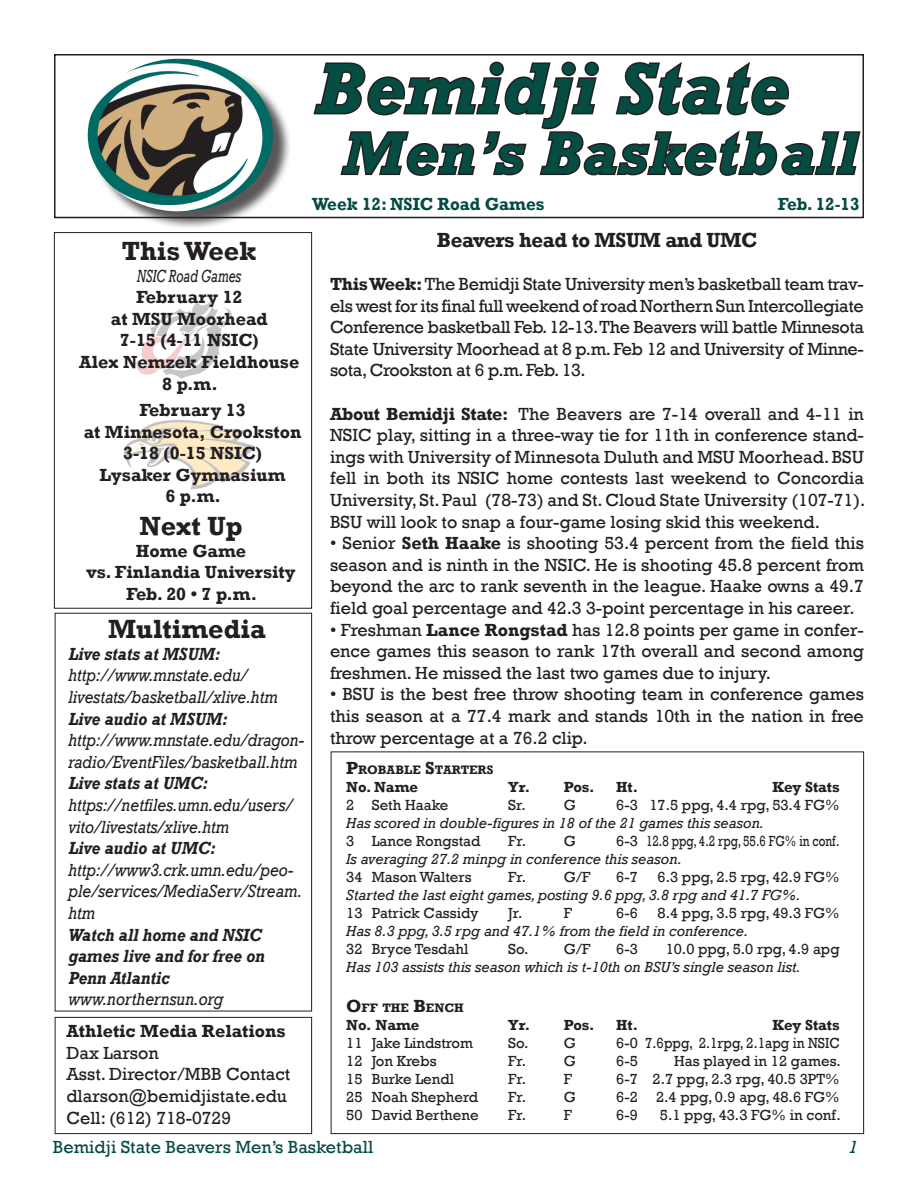
<style>
.page{position:relative;width:918px;height:1188px;background:#fff}
.page>*{position:absolute;margin:0;border:0;box-sizing:border-box;transform-origin:0 0}
.t1{font:italic 700 72px "Rockwell";letter-spacing:.02em;color:#054c43}
.t2{font:italic 700 60px "Rockwell";letter-spacing:.02em;color:#054c43}
.t3{font:700 27px "Rockwell";color:#231f20}
.t4{font:700 21px "Rockwell";letter-spacing:-.02em;color:#231f20}
.t5{font:18px/21.6px "Rockwell";color:#231f20;text-align:justify}
.t6{font:italic 18px/21.6px "Rockwell";color:#231f20;scale:.89 1}
.t7{font:700 18px "Rockwell";color:#231f20}
.t8{font:italic 700 18px/21.6px "Rockwell";color:#231f20;scale:.89 1}
.t9{font:18px "Rockwell";color:#054c43}
.t10{font:700 18px "Rockwell";color:#054c43;scale:.95 1}
.t11{font:italic 18px "Rockwell";color:#231f20;scale:.71 1}
.t12{font:italic 18px "Rockwell";color:#054c43}
.t13{font:15px "Rockwell";color:#231f20}
.t14{font:italic 15px "Rockwell";color:#231f20}
.t15{font:700 15px "Rockwell";color:#231f20}
.t16{font:700 12.6px "Rockwell";color:#231f20}
.s1{font-weight:700}
.s2{font-size:18px}
.s3{font-style:inherit}
</style>
<div class="page">
<svg style="left:313px;top:61px;width:548px;height:115px"></svg>
<div style="left:90px;top:61px;width:208px;height:175px;background:#231f20;opacity:.75"></div>
<img style="left:88px;top:59px;width:185px;height:153px">
<div style="left:54px;top:54px;width:810px;height:164px;border:2px solid #231f20"></div>
<div style="left:55px;top:1017px;width:257px;height:117px;border:1px solid #231f20"></div>
<div style="left:54px;top:232px;width:258px;height:377px;border:1px solid #231f20"></div>
<div style="left:55px;top:613px;width:257px;height:398px;border:1px solid #231f20"></div>
<img style="left:136px;top:300px;width:96px;height:79px">
<img style="left:124px;top:420px;width:131px;height:70px">
<p class="t1" style="left:315px;top:46px;width:475px">Bemidji State</p>
<p class="t2" style="left:342px;top:118px;width:516px">Men’s Basketball</p>
<p class="t10" style="left:312px;top:193px;width:246px">Week 12: NSIC Road Games</p>
<p class="t10" style="left:778px;top:193px;width:88px">Feb. 12-13</p>
<p class="t4" style="left:437px;top:227px;width:322px">Beavers head to MSUM and UMC</p>
<p class="t5" style="left:330px;top:273px;width:536px"><span class="s1">This Week:</span> The Bemidji State University men’s basketball team trav&shy;els west for its final full weekend of road Northern Sun Intercollegiate Conference basketball Feb. 12-13. The Beavers will battle Minnesota State University Moorhead at 8 p.m. Feb 12 and University of Minne&shy;sota, Crookston at 6 p.m. Feb. 13.</p>
<p class="t5" style="left:330px;top:403px;width:537px"><span class="s1">About Bemidji State:</span> The Beavers are 7-14 overall and 4-11 in NSIC play, sitting in a three-way tie for 11th in conference stand&shy;ings with University of Minnesota Duluth and MSU Moorhead. BSU fell in both its NSIC home contests last weekend to Concordia University, St. Paul (78-73) and St. Cloud State University (107-71).<br>BSU will look to snap a four-game losing skid this weekend.</p>
<p class="t5" style="left:330px;top:533px;width:535px">• Senior <span class="s1">Seth Haake</span> is shooting 53.4 percent from the field this season and is ninth in the NSIC. He is shooting 45.8 percent from beyond the arc to rank seventh in the league. Haake owns a 49.7 field goal percentage and 42.3 3-point percentage in his career.</p>
<p class="t5" style="left:330px;top:619px;width:535px">• Freshman <span class="s1">Lance Rongstad</span> has 12.8 points per game in confer&shy;ence games this season to rank 17th overall and second among freshmen. He missed the last two games due to injury.</p>
<p class="t5" style="left:330px;top:684px;width:535px">• BSU is the best free throw shooting team in conference games this season at a 77.4 mark and stands 10th in the nation in free throw percentage at a 76.2 clip.</p>
<p class="t3" style="left:122px;top:235px;width:136px">This Week</p>
<p class="t11" style="left:137px;top:265px;width:148px">NSIC Road Games</p>
<p class="t7" style="left:136px;top:286px;width:108px">February 12</p>
<p class="t7" style="left:111px;top:308px;width:158px">at MSU Moorhead</p>
<p class="t7" style="left:120px;top:329px;width:140px">7-15 (4-11 NSIC)</p>
<p class="t7" style="left:79px;top:351px;width:222px">Alex Nemzek Fieldhouse</p>
<p class="t7" style="left:162px;top:373px;width:57px">8 p.m.</p>
<p class="t7" style="left:139px;top:399px;width:108px">February 13</p>
<p class="t7" style="left:84px;top:421px;width:219px">at Minnesota, Crookston</p>
<p class="t7" style="left:123px;top:442px;width:140px">3-18 (0-15 NSIC)</p>
<p class="t7" style="left:100px;top:464px;width:188px">Lysaker Gymnasium</p>
<p class="t7" style="left:165px;top:485px;width:57px">6 p.m.</p>
<p class="t3" style="left:139px;top:510px;width:105px">Next Up</p>
<p class="t7" style="left:136px;top:540px;width:112px">Home Game</p>
<p class="t7" style="left:87px;top:561px;width:210px">vs. Finlandia University</p>
<p class="t7" style="left:126px;top:583px;width:132px">Feb. 20 • 7 p.m.</p>
<p class="t3" style="left:108px;top:613px;width:159px">Multimedia</p>
<p class="t8" style="left:68px;top:643px;width:172px">Live stats at MSUM:</p>
<p class="t6" style="left:68px;top:665px;width:237px">http://www.mnstate.edu/ livestats/basketball/xlive.htm</p>
<p class="t8" style="left:68px;top:708px;width:180px">Live audio at MSUM:</p>
<p class="t6" style="left:68px;top:730px;width:267px">http://www.mnstate.edu/dragon&shy;radio/EventFiles/basketball.htm</p>
<p class="t8" style="left:68px;top:773px;width:158px">Live stats at UMC:</p>
<p class="t6" style="left:68px;top:794px;width:254px">https://netfiles.umn.edu/users/ vito/livestats/xlive.htm</p>
<p class="t8" style="left:68px;top:838px;width:167px">Live audio at UMC:</p>
<p class="t6" style="left:68px;top:859px;width:264px">http://www3.crk.umn.edu/peo&shy;ple/services/MediaServ/Stream. htm</p>
<p class="t8" style="left:68px;top:924px;width:222px">Watch all home and NSIC games live and for free on<br>Penn Atlantic</p>
<p class="t6" style="left:68px;top:989px;width:176px">www.northernsun.org</p>
<p class="t16" style="left:346px;top:762px;width:148px"><span class="s2">P</span>ROBABLE <span class="s2">S</span>TARTERS</p>
<p class="t15" style="left:346px;top:778px;width:73px">No. Name</p>
<p class="t15" style="left:508px;top:778px;width:88px">Yr. Pos.</p>
<p class="t15" style="left:616px;top:778px;width:23px">Ht.</p>
<p class="t15" style="left:773px;top:778px;width:69px">Key Stats</p>
<p class="t13" style="left:346px;top:796px;width:104px">2 Seth Haake</p>
<p class="t13" style="left:508px;top:796px;width:19px">Sr.</p>
<p class="t13" style="left:564px;top:796px;width:14px">G</p>
<p class="t13" style="left:616px;top:796px;width:225px">6-3 17.5 ppg, 4.4 rpg, 53.4 FG%</p>
<p class="t14" style="left:346px;top:814px;width:419px">Has scored in double-figures in 18 of the 21 games this season.</p>
<p class="t13" style="left:346px;top:832px;width:136px">3 Lance Rongstad</p>
<p class="t13" style="left:508px;top:832px;width:20px">Fr.</p>
<p class="t13" style="left:564px;top:832px;width:14px">G</p>
<p class="t13" style="left:616px;top:832px;width:225px">6-3 12.8 ppg, 4.2 rpg, 55.6 FG% in conf.</p>
<p class="t14" style="left:346px;top:850px;width:337px">Is averaging 27.2 minpg in conference this season.</p>
<p class="t13" style="left:346px;top:868px;width:127px">34 Mason Walters</p>
<p class="t13" style="left:508px;top:868px;width:20px">Fr.</p>
<p class="t13" style="left:564px;top:868px;width:28px">G/F</p>
<p class="t13" style="left:616px;top:868px;width:23px">6-7</p>
<p class="t13" style="left:658px;top:868px;width:184px">6.3 ppg, 2.5 rpg, 42.9 FG%</p>
<p class="t14" style="left:346px;top:886px;width:456px">Started the last eight games, posting 9.6 ppg, 3.8 rpg and 41.7 FG%.</p>
<p class="t13" style="left:346px;top:904px;width:134px">13 Patrick Cassidy</p>
<p class="t13" style="left:508px;top:904px;width:16px">Jr.</p>
<p class="t13" style="left:564px;top:904px;width:10px">F</p>
<p class="t13" style="left:616px;top:904px;width:23px">6-6</p>
<p class="t13" style="left:658px;top:904px;width:184px">8.4 ppg, 3.5 rpg, 49.3 FG%</p>
<p class="t14" style="left:346px;top:922px;width:404px">Has 8.3 ppg, 3.5 rpg and 47.1% from the field in conference.</p>
<p class="t13" style="left:346px;top:940px;width:124px">32 Bryce Tesdahl</p>
<p class="t13" style="left:508px;top:940px;width:84px">So. G/F</p>
<p class="t13" style="left:616px;top:940px;width:23px">6-3</p>
<p class="t13" style="left:666px;top:940px;width:176px">10.0 ppg, 5.0 rpg, 4.9 apg</p>
<p class="t14" style="left:346px;top:958px;width:456px">Has 103 assists this season which is t-10th on BSU’s single season list.</p>
<p class="t16" style="left:346px;top:1000px;width:119px"><span class="s2">O</span>FF THE <span class="s2">B</span>ENCH</p>
<p class="t15" style="left:346px;top:1016px;width:75px">No. Name</p>
<p class="t15" style="left:508px;top:1016px;width:88px">Yr. Pos.</p>
<p class="t15" style="left:616px;top:1016px;width:23px">Ht.</p>
<p class="t15" style="left:773px;top:1016px;width:69px">Key Stats</p>
<p class="t13" style="left:346px;top:1034px;width:128px">11 Jake Lindstrom</p>
<p class="t13" style="left:508px;top:1034px;width:69px">So. G</p>
<p class="t13" style="left:616px;top:1034px;width:225px">6-0 7.6ppg, 2.1rpg, 2.1apg in NSIC</p>
<p class="t13" style="left:346px;top:1052px;width:92px"><span class="s3">12</span> Jon Krebs</p>
<p class="t13" style="left:508px;top:1052px;width:20px">Fr.</p>
<p class="t13" style="left:564px;top:1052px;width:14px">G</p>
<p class="t13" style="left:616px;top:1052px;width:23px">6-5</p>
<p class="t13" style="left:674px;top:1052px;width:168px">Has played in 12 games.</p>
<p class="t13" style="left:346px;top:1070px;width:109px">15 Burke Lendl</p>
<p class="t13" style="left:508px;top:1070px;width:20px">Fr.</p>
<p class="t13" style="left:564px;top:1070px;width:10px">F</p>
<p class="t13" style="left:616px;top:1070px;width:225px">6-7 2.7 ppg, 2.3 rpg, 40.5 3PT%</p>
<p class="t13" style="left:346px;top:1088px;width:133px">25 Noah Shepherd</p>
<p class="t13" style="left:508px;top:1088px;width:20px">Fr.</p>
<p class="t13" style="left:564px;top:1088px;width:14px">G</p>
<p class="t13" style="left:616px;top:1088px;width:225px">6-2 2.4 ppg, 0.9 apg, 48.6 FG%</p>
<p class="t13" style="left:346px;top:1106px;width:134px">50 David Berthene</p>
<p class="t13" style="left:508px;top:1106px;width:20px">Fr.</p>
<p class="t13" style="left:564px;top:1106px;width:10px">F</p>
<p class="t13" style="left:616px;top:1106px;width:23px">6-9</p>
<p class="t13" style="left:660px;top:1106px;width:183px">5.1 ppg, 43.3 FG% in conf.</p>
<p class="t7" style="left:66px;top:1020px;width:221px">Athletic Media Relations</p>
<p class="t5" style="left:66px;top:1042px;width:94px">Dax Larson</p>
<p class="t5" style="left:66px;top:1064px;width:225px">Asst. Director/MBB Contact</p>
<p class="t5" style="left:66px;top:1085px;width:222px">dlarson@bemidjistate.edu</p>
<p class="t5" style="left:66px;top:1107px;width:166px">Cell: (612) 718-0729</p>
<p class="t9" style="left:53px;top:1137px;width:322px">Bemidji State Beavers Men’s Basketball</p>
<p class="t12" style="left:847px;top:1137px;width:17px">1</p>
</div>
